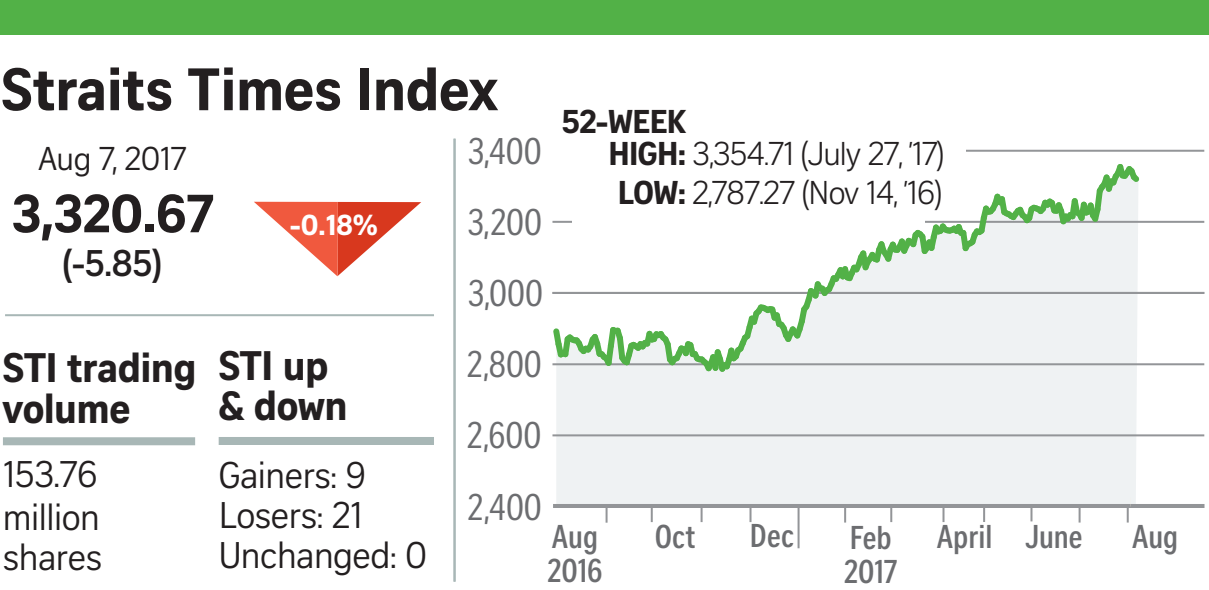
<style>
.page{position:relative;width:1209px;height:590px;background:#fff}
.page>*{position:absolute;margin:0;border:0;box-sizing:border-box;transform-origin:0 0}
.t1{font:700 58px "Curator Serp Text";letter-spacing:-.01em;color:#231f20}
.t2{font:700 52px "Curator Serp Text";color:#231f20}
.t3{font:700 40px/40px "Curator Serp Text";letter-spacing:-.015em;color:#231f20}
.t4{font:36px/41.6px "Curator Serp Text";letter-spacing:-.015em;color:#231f20}
.t5{font:36px "Curator Head Cond ST Regular";color:#6c6d70}
.t6{font:700 36px "Curator Head ST Semi";color:#231f20}
.t7{font:32px/38.8px "Curator Head ST Light";letter-spacing:-.03em;color:#231f20}
.t8{font:700 32px/34px "Curator Head Cond ST Semi";color:#6c6d70}
.t9{font:32px "Curator Serp Text";letter-spacing:-.015em;color:#231f20}
.t10{font:700 32px "Curator Serp Text";letter-spacing:-.02em;color:#231f20}
.t11{font:700 28px "Curator Serp Text";color:#fff}
.s1{font-family:"Curator Serp Text";font-weight:700}
</style>
<div class="page">
<div style="left:556px;top:377px;width:582px;height:126px;background:#eff2f3"></div>
<svg style="left:254px;top:201px;width:167px;height:75px"></svg>
<div style="left:3px;top:437px;width:192px;height:8px;background:#a8b7b6"></div>
<div style="left:219px;top:436px;width:215px;height:8px;background:#a8b7b6"></div>
<hr style="left:5px;top:314px;width:429px;height:2px;background:#a8b7b6">
<hr style="left:453px;top:138px;width:2px;height:443px;background:#a8b7b6">
<hr style="left:552px;top:150px;width:652px;height:2px;background:#939598">
<svg style="left:700px;top:507px;width:2px;height:14px"></svg>
<svg style="left:650px;top:507px;width:2px;height:14px"></svg>
<svg style="left:749px;top:507px;width:2px;height:14px"></svg>
<hr style="left:797px;top:506px;width:2px;height:42px;background:#939598">
<svg style="left:844px;top:507px;width:2px;height:15px"></svg>
<svg style="left:890px;top:507px;width:2px;height:14px"></svg>
<svg style="left:942px;top:507px;width:2px;height:14px"></svg>
<svg style="left:605px;top:507px;width:2px;height:15px"></svg>
<svg style="left:983px;top:507px;width:2px;height:14px"></svg>
<svg style="left:1030px;top:507px;width:2px;height:14px"></svg>
<svg style="left:1126px;top:507px;width:2px;height:15px"></svg>
<svg style="left:1078px;top:507px;width:2px;height:15px"></svg>
<svg style="left:553px;top:503px;width:651px;height:4px;background:#a9acae"></svg>
<div style="left:0;top:0;width:1208px;height:34px;background:#52b147"></div>
<hr style="left:552px;top:221px;width:652px;height:2px;background:#939598">
<hr style="left:552px;top:292px;width:652px;height:2px;background:#939598">
<hr style="left:552px;top:363px;width:652px;height:2px;background:#939598">
<hr style="left:552px;top:434px;width:652px;height:2px;background:#939598">
<svg style="left:552px;top:164px;width:592px;height:213px"></svg>
<div style="left:571px;top:207px;width:353px;height:22px;background:#fff"></div>
<div style="left:549px;top:137px;width:417px;height:25px;background:#fff"></div>
<h1 class="t1" style="left:1px;top:54px;width:498px">Straits Times Index</h1>
<p class="t9" style="left:38px;top:140px;width:149px">Aug 7, 2017</p>
<h2 class="t2" style="left:11px;top:182px;width:203px">3,320.67</h2>
<p class="t6" style="left:62px;top:242px;width:101px">(-5.85)</p>
<p class="t5" style="left:468px;top:132px;width:76px">3,400</p>
<p class="t5" style="left:467px;top:203px;width:76px">3,200</p>
<p class="t11" style="left:290px;top:207px;width:89px">-0.18%</p>
<p class="t5" style="left:468px;top:273px;width:77px">3,000</p>
<p class="t10" style="left:562px;top:102px;width:126px">52-WEEK</p>
<p class="t7" style="left:608px;top:134px;width:337px"><span class="s1">HIGH:</span> 3,354.71 (July 27, ’17)<br><span class="s1">LOW:</span> 2,787.27 (Nov 14, ’16)</p>
<p class="t3" style="left:3px;top:347px;width:195px">STI trading volume</p>
<p class="t4" style="left:3px;top:453px;width:101px">153.76 million shares</p>
<p class="t3" style="left:219px;top:345px;width:131px">STI up &amp; down</p>
<p class="t4" style="left:219px;top:455px;width:210px;line-height:40px">Gainers: 9<br>Losers: 21<br>Unchanged: 0</p>
<p class="t5" style="left:467px;top:344px;width:76px">2,800</p>
<p class="t5" style="left:467px;top:415px;width:76px">2,600</p>
<p class="t5" style="left:468px;top:487px;width:75px">2,400</p>
<p class="t8" style="left:547px;top:519px;width:56px">Aug<br>2016</p>
<p class="t8" style="left:654px;top:519px;width:43px">Oct</p>
<p class="t8" style="left:750px;top:518px;width:46px">Dec</p>
<p class="t8" style="left:844px;top:520px;width:55px">Feb<br>2017</p>
<p class="t8" style="left:936px;top:519px;width:147px">April June</p>
<p class="t8" style="left:1132px;top:519px;width:48px">Aug</p>
</div>
